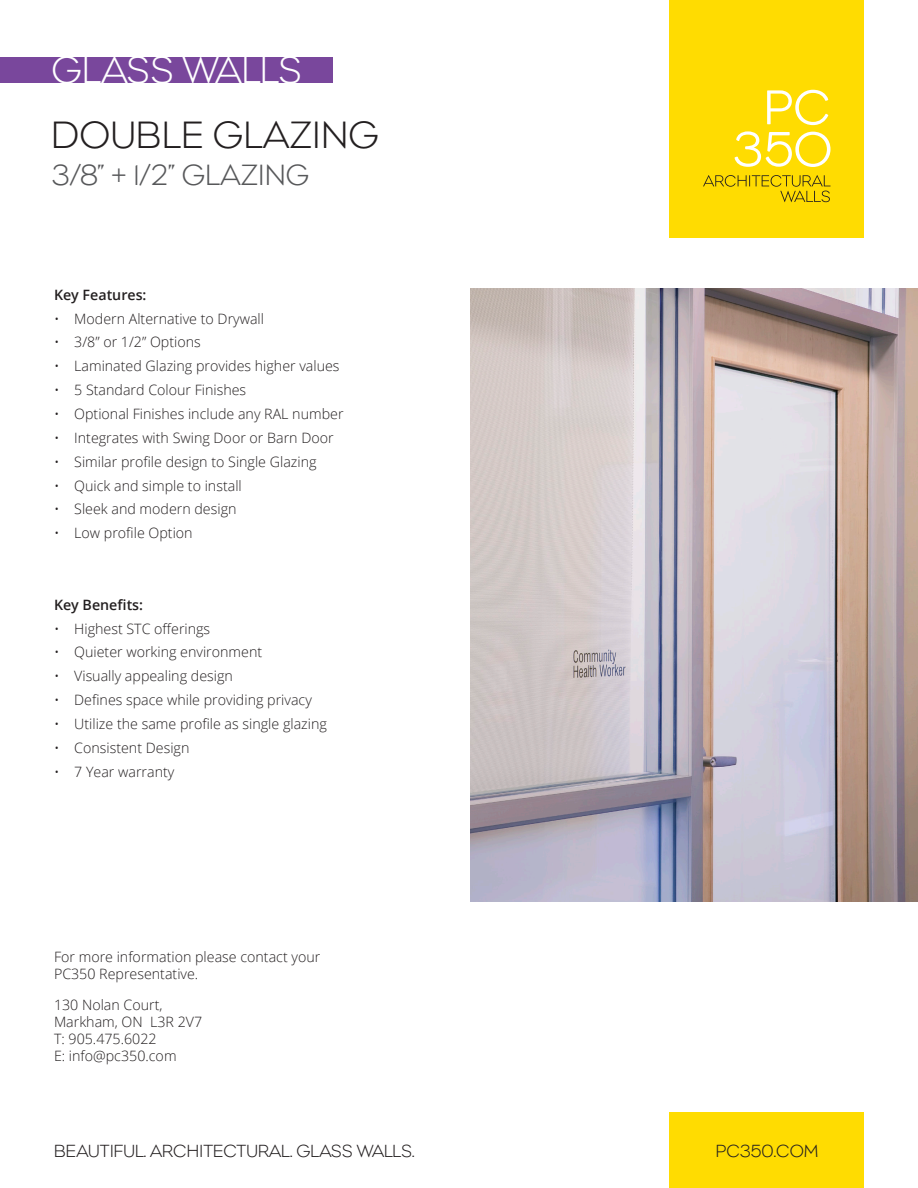
<style>
.page{position:relative;width:918px;height:1188px;background:#fff}
.page>*{position:absolute;margin:0;border:0;box-sizing:border-box;transform-origin:0 0}
.t1{font:300 39px "Eagle Alternate";letter-spacing:.005em;color:#231f20}
.t2{font:300 39px "Eagle Alternate";letter-spacing:-.01em;color:#fff}
.t3{font:300 30px "Eagle Alternate";letter-spacing:.005em;color:#57585a}
.t4{font:300 18px "Eagle Alternate";color:#231f20}
.t5{font:300 14.25px/17.1px "Open Sans";color:#231f20}
.t6{font:600 14.25px "Open Sans";color:#231f20}
</style>
<div class="page">
<div style="left:0;top:57px;width:333px;height:25px;background:#79479c"></div>
<div style="left:670px;top:1112px;width:194px;height:76px;background:#ffdc01"></div>
<img style="left:471px;top:288px;width:447px;height:614px">
<div style="left:670px;top:0;width:194px;height:238px;background:#ffdc01"></div>
<svg style="left:767px;top:90px;width:61px;height:35px"></svg>
<svg style="left:735px;top:131px;width:96px;height:36px"></svg>
<svg style="left:703px;top:175px;width:128px;height:27px"></svg>
<h1 class="t2" style="left:52px;top:48px;width:252px">GLASS WALLS</h1>
<h1 class="t1" style="left:52px;top:113px;width:329px">DOUBLE GLAZING</h1>
<h2 class="t3" style="left:52px;top:158px;width:259px">3/8” + 1/2” GLAZING</h2>
<p class="t6" style="left:54px;top:285px;width:94px">Key Features:</p>
<p class="t5" style="left:54px;top:309px;width:212px">• Modern Alternative to Drywall</p>
<p class="t5" style="left:54px;top:333px;width:148px">• 3/8” or 1/2” Options</p>
<p class="t5" style="left:54px;top:357px;width:287px">• Laminated Glazing provides higher values</p>
<p class="t5" style="left:54px;top:381px;width:194px">• 5 Standard Colour Finishes</p>
<p class="t5" style="left:54px;top:405px;width:291px">• Optional Finishes include any RAL number</p>
<p class="t5" style="left:54px;top:429px;width:281px">• Integrates with Swing Door or Barn Door</p>
<p class="t5" style="left:54px;top:453px;width:264px">• Similar profile design to Single Glazing</p>
<p class="t5" style="left:54px;top:476px;width:189px">• Quick and simple to install</p>
<p class="t5" style="left:54px;top:500px;width:184px">• Sleek and modern design</p>
<p class="t5" style="left:54px;top:524px;width:140px">• Low profile Option</p>
<p class="t6" style="left:54px;top:595px;width:91px">Key Benefits:</p>
<p class="t5" style="left:54px;top:620px;width:158px">• Highest STC offerings</p>
<p class="t5" style="left:54px;top:643px;width:210px">• Quieter working environment</p>
<p class="t5" style="left:54px;top:667px;width:180px">• Visually appealing design</p>
<p class="t5" style="left:54px;top:691px;width:259px">• Defines space while providing privacy</p>
<p class="t5" style="left:54px;top:715px;width:274px">• Utilize the same profile as single glazing</p>
<p class="t5" style="left:54px;top:739px;width:137px">• Consistent Design</p>
<p class="t5" style="left:54px;top:763px;width:122px">• 7 Year warranty</p>
<p class="t5" style="left:54px;top:948px;width:268px">For more information please contact your<br>PC350 Representative.</p>
<p class="t5" style="left:54px;top:996px;width:150px">130 Nolan Court,<br>Markham, ON L3R 2V7<br>T: 905.475.6022<br>E: info@pc350.com</p>
<p class="t4" style="left:54px;top:1141px;width:362px">BEAUTIFUL. ARCHITECTURAL. GLASS WALLS.</p>
<p class="t4" style="left:716px;top:1141px;width:104px">PC350.COM</p>
</div>
